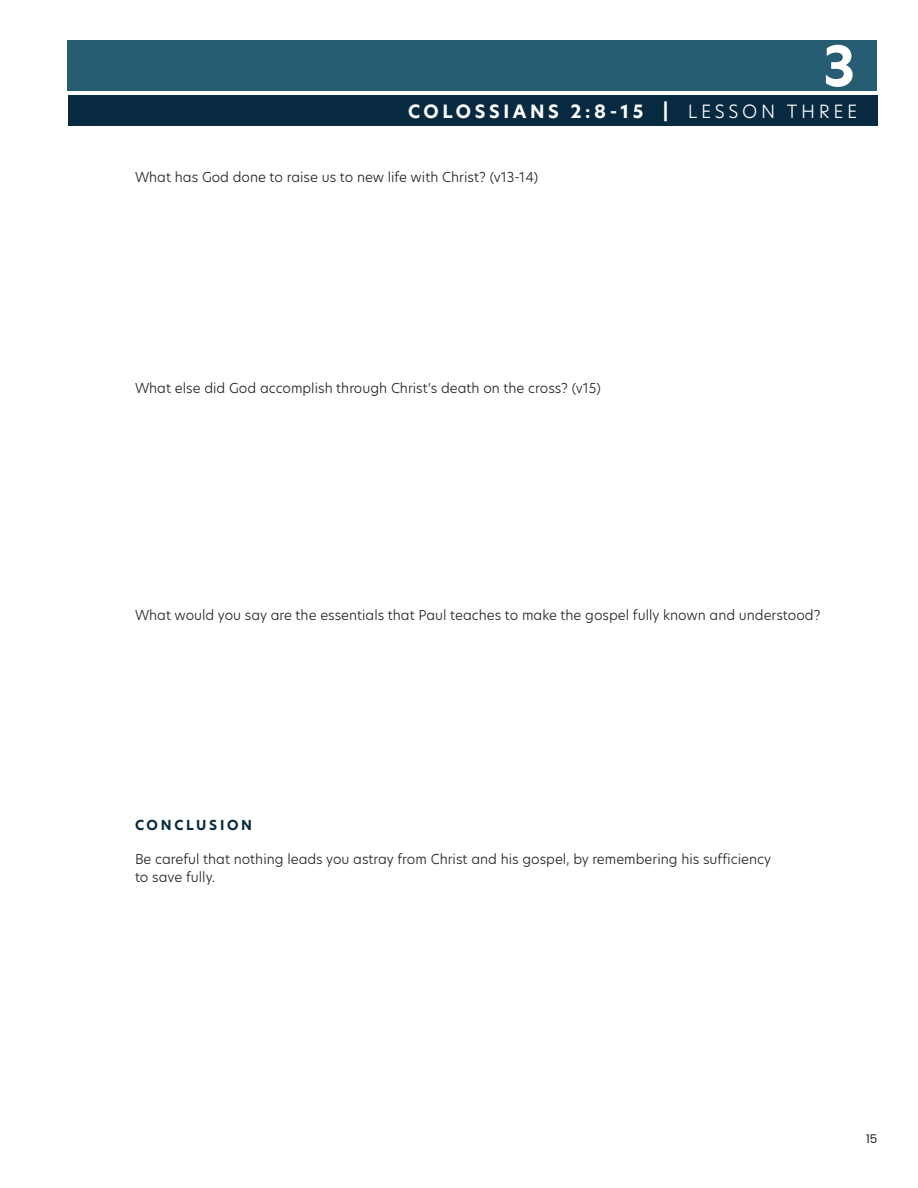
<style>
.page{position:relative;width:918px;height:1188px;background:#fff}
.page>*{position:absolute;margin:0;border:0;box-sizing:border-box;transform-origin:0 0}
.t1{font:700 54px "New Hero";color:#fff}
.t2{font:700 18px "New Hero";letter-spacing:.2em;color:#fff}
.t3{font:300 13.5px/18px "New Hero";color:#231f20}
.t4{font:700 13.5px "New Hero";letter-spacing:.2em;color:#082a40}
.t5{font:12px "Poppins";color:#231f20}
.s1{font-weight:300}
</style>
<div class="page">
<div style="left:68px;top:95px;width:810px;height:30px;background:#082a40"></div>
<div style="left:68px;top:40px;width:809px;height:51px;background:#275d73"></div>
<p class="t1" style="left:823px;top:29px;width:34px">3</p>
<p class="t2" style="left:408px;top:99px;width:451px">COLOSSIANS 2:8-15 | <span class="s1">LESSON THREE</span></p>
<p class="t3" style="left:135px;top:168px;width:405px">What has God done to raise us to new life with Christ? (v13-14)</p>
<p class="t3" style="left:135px;top:379px;width:468px">What else did God accomplish through Christ’s death on the cross? (v15)</p>
<p class="t3" style="left:135px;top:605px;width:687px">What would you say are the essentials that Paul teaches to make the gospel fully known and understood?</p>
<p class="t4" style="left:135px;top:816px;width:119px">CONCLUSION</p>
<p class="t3" style="left:135px;top:850px;width:638px">Be careful that nothing leads you astray from Christ and his gospel, by remembering his sufficiency to save fully.</p>
<p class="t5" style="left:866px;top:1131px;width:13px">15</p>
</div>
